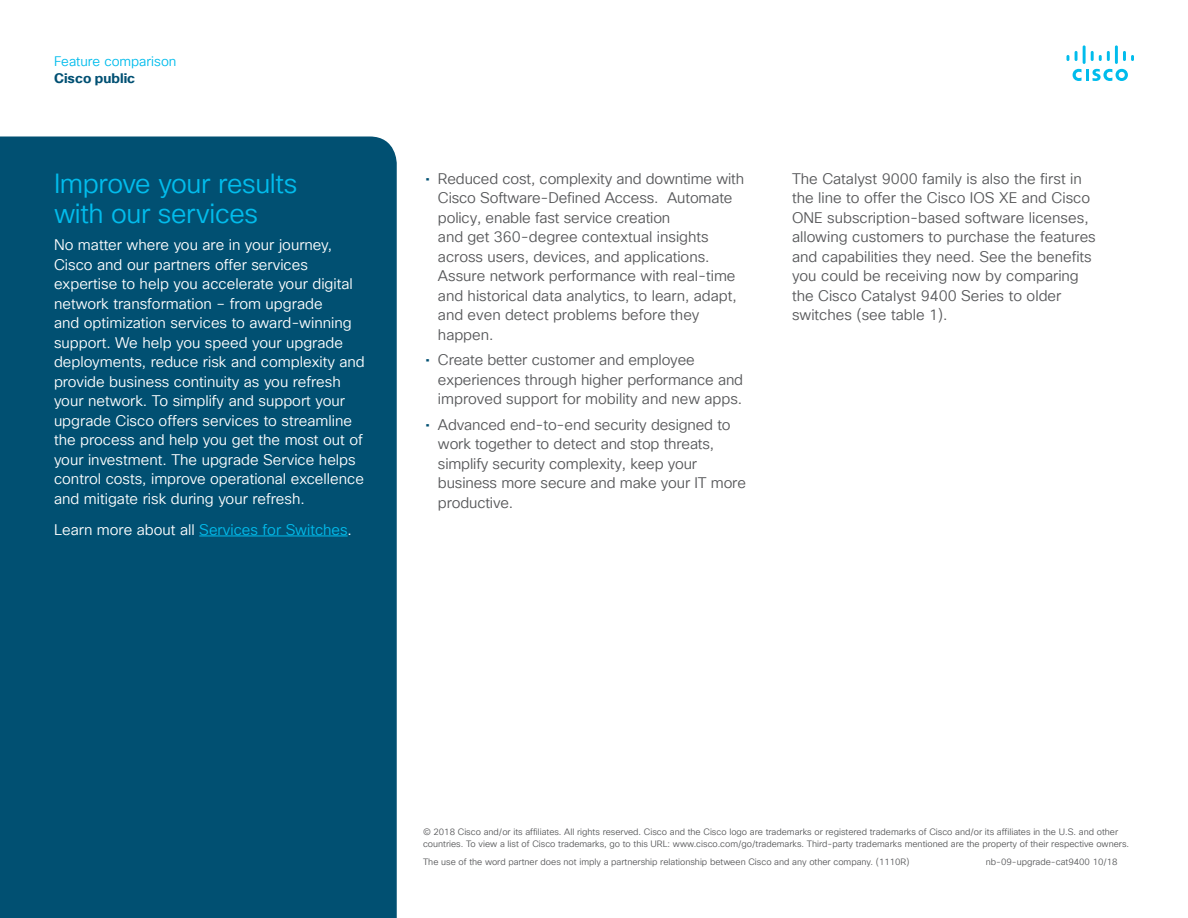
<style>
.page{position:relative;width:1188px;height:918px;background:#fff}
.page>*{position:absolute;margin:0;border:0;box-sizing:border-box;transform-origin:0 0}
.Subhead2_Blue{font:27px/30px "Cisco Sans TT Light";letter-spacing:-.015em;color:#01bcec}
.Body{font:15px/19.5px "Cisco Sans TT Light";color:#57585a}
.Body_White{font:15px/19.5px "Cisco Sans TT Light";color:#fff}
.Body_White-2{font:15px "Cisco Sans TT Light";color:#01bcec}
.t1{font:13.5px "Cisco Sans TT Light";color:#01bcec}
.t2{font:700 13.5px "Cisco Sans TT";color:#005073}
.Footer_white{font:9px/11.2px "Cisco Sans TT Light";color:#57585a}
.s1{color:#fff}
.s2{font-family:"Cisco Sans TT";color:#005073}
</style>
<div class="page">
<svg style="left:1073px;top:69px;width:55px;height:12px"></svg>
<svg style="left:1067px;top:55px;width:2px;height:6px"></svg>
<svg style="left:1075px;top:51px;width:3px;height:10px"></svg>
<hr style="left:1083px;top:45px;width:3px;height:19px;background:#01bcec">
<svg style="left:1091px;top:51px;width:19px;height:10px"></svg>
<hr style="left:1115px;top:45px;width:3px;height:19px;background:#01bcec">
<svg style="left:1123px;top:51px;width:11px;height:10px"></svg>
<div style="left:0;top:136px;width:397px;height:782px;background:#015072"></div>
<hr style="left:199px;top:536px;width:149px;height:1px;background:#01bcec">
<p class="t1" style="left:54px;top:53px;width:124px">Feature comparison</p>
<p class="t2" style="left:54px;top:69px;width:83px">Cisco public</p>
<p class="Subhead2_Blue" style="left:54px;top:170px;width:245px">Improve your results with our services</p>
<p class="Body_White" style="left:54px;top:236px;width:312px">No matter where you are in your journey, Cisco and our partners offer services expertise to help you accelerate your digital network transformation – from upgrade<br>and optimization services to award-winning support. We help you speed your upgrade deployments, reduce risk and complexity and provide business continuity as you refresh your network. To simplify and support your upgrade Cisco offers services to streamline the process and help you get the most out of your investment. The upgrade Service helps control costs, improve operational excellence and mitigate risk during your refresh.</p>
<p class="Body_White-2" style="left:54px;top:520px;width:300px"><span class="s1">Learn more about all</span> Services for Switches<span class="s1">.</span></p>
<p class="Body" style="left:438px;top:169px;width:308px;text-indent:-13px"><span class="s2">•</span> Reduced cost, complexity and downtime with Cisco Software-Defined Access. Automate policy, enable fast service creation<br>and get 360-degree contextual insights across users, devices, and applications.<br>Assure network performance with real-time and historical data analytics, to learn, adapt, and even detect problems before they happen.</p>
<p class="Body" style="left:438px;top:351px;width:307px;text-indent:-13px"><span class="s2">•</span> Create better customer and employee experiences through higher performance and improved support for mobility and new apps.</p>
<p class="Body" style="left:438px;top:415px;width:310px;text-indent:-13px"><span class="s2">•</span> Advanced end-to-end security designed to work together to detect and stop threats, simplify security complexity, keep your business more secure and make your IT more productive.</p>
<p class="Body" style="left:792px;top:169px;width:305px">The Catalyst 9000 family is also the first in the line to offer the Cisco IOS XE and Cisco ONE subscription-based software licenses, allowing customers to purchase the features and capabilities they need. See the benefits you could be receiving now by comparing the Cisco Catalyst 9400 Series to older switches (see table 1).</p>
<p class="Footer_white" style="left:423px;top:827px;width:708px">© 2018 Cisco and/or its affiliates. All rights reserved. Cisco and the Cisco logo are trademarks or registered trademarks of Cisco and/or its affiliates in the U.S. and other countries. To view a list of Cisco trademarks, go to this URL: www.cisco.com/go/trademarks. Third-party trademarks mentioned are the property of their respective owners.</p>
<p class="Footer_white" style="left:423px;top:857px;width:488px">The use of the word partner does not imply a partnership relationship between Cisco and any other company. (1110R)</p>
<p class="Footer_white" style="left:986px;top:857px;width:133px">nb-09-upgrade-cat9400 10/18</p>
</div>
